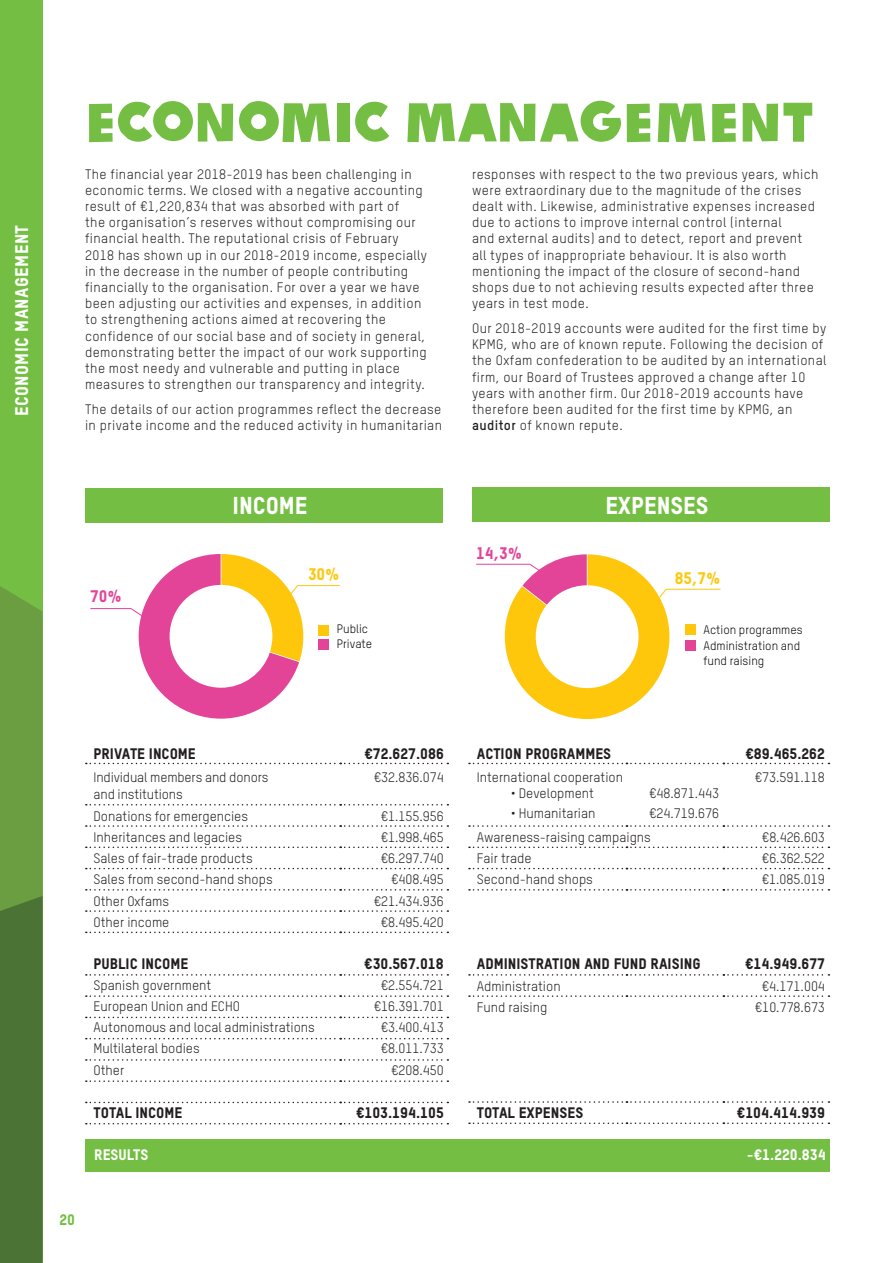
<style>
.page{position:relative;width:893px;height:1263px;background:#fff}
.page>*{position:absolute;margin:0;border:0;box-sizing:border-box;transform-origin:0 0}
.t1{font:54px "Oxfam Global Headline";color:#74bf43}
.t2{font:24px "Oxfam TSTARPRO Headline";color:#fff}
.t3{font:18px "Oxfam TSTARPRO Headline";letter-spacing:.025em;color:#fff}
.t4{font:16.5px "Oxfam TSTARPRO Headline";color:#e44498}
.t5{font:16.5px "Oxfam TSTARPRO Headline";color:#fec70c}
.t6{font:15px "Oxfam TSTARPRO Headline";color:#231f20}
.t7{font:15px "Oxfam TSTARPRO Headline";color:#fff}
.t8{font:15px "Oxfam TSTARPRO Headline";color:#74bf43}
.t9{font:13.5px/16.2px "Oxfam TSTARPRO";letter-spacing:.03em;color:#231f20}
.t10{font:13.5px "Oxfam TSTARPRO";color:#231f20}
.t11{font:13.5px/16.2px "Oxfam TSTARPRO";letter-spacing:-.01em;color:#231f20}
.t12{font:12px/14.9px "Oxfam TSTARPRO";color:#050504}
.s1{font-weight:700}
</style>
<div class="page">
<div style="left:0;top:0;width:43px;height:1263px;background:#74bf43"></div>
<svg style="left:0;top:586px;width:43px;height:677px;background:#59883a"></svg>
<svg style="left:90px;top:554px;width:250px;height:165px"></svg>
<svg style="left:476px;top:554px;width:245px;height:165px"></svg>
<div style="left:85px;top:488px;width:357px;height:34px;background:#74bf43"></div>
<div style="left:472px;top:487px;width:357px;height:35px;background:#74bf43"></div>
<svg style="left:469px;top:889px;width:360px;height:1px"></svg>
<svg style="left:469px;top:974px;width:360px;height:2px"></svg>
<svg style="left:469px;top:995px;width:360px;height:2px"></svg>
<svg style="left:469px;top:763px;width:360px;height:1px"></svg>
<svg style="left:469px;top:825px;width:360px;height:2px"></svg>
<svg style="left:469px;top:846px;width:360px;height:2px"></svg>
<svg style="left:469px;top:868px;width:360px;height:1px"></svg>
<svg style="left:469px;top:1101px;width:360px;height:2px"></svg>
<svg style="left:469px;top:1122px;width:360px;height:2px"></svg>
<div style="left:85px;top:1139px;width:744px;height:32px;background:#74bf43"></div>
<svg style="left:86px;top:1123px;width:362px;height:1px"></svg>
<svg style="left:86px;top:931px;width:362px;height:2px"></svg>
<svg style="left:86px;top:974px;width:362px;height:2px"></svg>
<svg style="left:86px;top:995px;width:362px;height:2px"></svg>
<svg style="left:86px;top:1017px;width:362px;height:1px"></svg>
<svg style="left:86px;top:1038px;width:362px;height:1px"></svg>
<svg style="left:86px;top:1059px;width:362px;height:2px"></svg>
<svg style="left:86px;top:1080px;width:362px;height:2px"></svg>
<svg style="left:86px;top:1102px;width:362px;height:1px"></svg>
<svg style="left:86px;top:763px;width:362px;height:1px"></svg>
<svg style="left:86px;top:804px;width:362px;height:1px"></svg>
<svg style="left:86px;top:825px;width:362px;height:2px"></svg>
<svg style="left:86px;top:846px;width:362px;height:2px"></svg>
<svg style="left:86px;top:868px;width:362px;height:1px"></svg>
<svg style="left:86px;top:889px;width:362px;height:1px"></svg>
<svg style="left:86px;top:910px;width:362px;height:2px"></svg>
<p class="t3" style="left:8px;top:416px;width:193px;rotate:-90deg">ECONOMIC MANAGEMENT</p>
<p class="t1" style="left:85px;top:76px;width:730px">ECONOMIC MANAGEMENT</p>
<p class="t9" style="left:85px;top:165px;width:343px">The financial year 2018-2019 has been challenging in economic terms. We closed with a negative accounting result of €1,220,834 that was absorbed with part of<br>the organisation’s reserves without compromising our financial health. The reputational crisis of February 2018 has shown up in our 2018-2019 income, especially in the decrease in the number of people contributing financially to the organisation. For over a year we have been adjusting our activities and expenses, in addition to strengthening actions aimed at recovering the confidence of our social base and of society in general, demonstrating better the impact of our work supporting the most needy and vulnerable and putting in place measures to strengthen our transparency and integrity.</p>
<p class="t9" style="left:85px;top:400px;width:359px">The details of our action programmes reflect the decrease in private income and the reduced activity in humanitarian</p>
<p class="t9" style="left:472px;top:165px;width:348px">responses with respect to the two previous years, which were extraordinary due to the magnitude of the crises dealt with. Likewise, administrative expenses increased due to actions to improve internal control (internal<br>and external audits) and to detect, report and prevent all types of inappropriate behaviour. It is also worth mentioning the impact of the closure of second-hand shops due to not achieving results expected after three years in test mode.</p>
<p class="t9" style="left:472px;top:319px;width:356px">Our 2018-2019 accounts were audited for the first time by KPMG, who are of known repute. Following the decision of the Oxfam confederation to be audited by an international firm, our Board of Trustees approved a change after 10 years with another firm. Our 2018-2019 accounts have therefore been audited for the first time by KPMG, an <span class="s1">auditor</span> of known repute.</p>
<p class="t2" style="left:232px;top:487px;width:77px">INCOME</p>
<p class="t2" style="left:605px;top:487px;width:105px">EXPENSES</p>
<p class="t4" style="left:90px;top:583px;width:33px">70%</p>
<p class="t5" style="left:308px;top:562px;width:33px">30%</p>
<p class="t12" style="left:337px;top:621px;width:37px">Public<br>Private</p>
<p class="t4" style="left:476px;top:541px;width:48px">14,3%</p>
<p class="t5" style="left:675px;top:566px;width:47px">85,7%</p>
<p class="t12" style="left:704px;top:620px;width:101px;line-height:16.4px">Action programmes<br>Administration and</p>
<p class="t12" style="left:704px;top:652px;width:62px">fund raising</p>
<p class="t6" style="left:94px;top:742px;width:104px">PRIVATE INCOME</p>
<p class="t6" style="left:364px;top:742px;width:81px">€72.627.086</p>
<p class="t11" style="left:94px;top:768px;width:176px">Individual members and donors and institutions</p>
<p class="t9" style="left:374px;top:768px;width:71px">€32.836.074</p>
<p class="t10" style="left:94px;top:806px;width:156px">Donations for emergencies</p>
<p class="t9" style="left:381px;top:807px;width:65px">€1.155.956</p>
<p class="t10" style="left:94px;top:827px;width:150px">Inheritances and legacies</p>
<p class="t9" style="left:381px;top:828px;width:65px">€1.998.465</p>
<p class="t10" style="left:94px;top:848px;width:161px">Sales of fair-trade products</p>
<p class="t9" style="left:381px;top:849px;width:65px">€6.297.740</p>
<p class="t10" style="left:94px;top:870px;width:181px">Sales from second-hand shops</p>
<p class="t9" style="left:391px;top:870px;width:54px">€408.495</p>
<p class="t10" style="left:94px;top:891px;width:77px">Other Oxfams</p>
<p class="t9" style="left:374px;top:892px;width:72px">€21.434.936</p>
<p class="t10" style="left:94px;top:912px;width:77px">Other income</p>
<p class="t9" style="left:381px;top:913px;width:65px">€8.495.420</p>
<p class="t6" style="left:94px;top:953px;width:96px">PUBLIC INCOME</p>
<p class="t6" style="left:364px;top:953px;width:81px">€30.567.018</p>
<p class="t10" style="left:94px;top:975px;width:119px">Spanish government</p>
<p class="t9" style="left:381px;top:975px;width:65px">€2.554.721</p>
<p class="t10" style="left:94px;top:996px;width:148px">European Union and ECHO</p>
<p class="t9" style="left:374px;top:997px;width:72px">€16.391.701</p>
<p class="t10" style="left:94px;top:1017px;width:223px">Autonomous and local administrations</p>
<p class="t9" style="left:381px;top:1018px;width:65px">€3.400.413</p>
<p class="t10" style="left:94px;top:1038px;width:108px">Multilateral bodies</p>
<p class="t9" style="left:381px;top:1039px;width:65px">€8.011.733</p>
<p class="t9" style="left:94px;top:1061px;width:32px">Other</p>
<p class="t9" style="left:391px;top:1061px;width:54px">€208.450</p>
<p class="t6" style="left:94px;top:1101px;width:90px">TOTAL INCOME</p>
<p class="t6" style="left:356px;top:1101px;width:89px">€103.194.105</p>
<p class="t6" style="left:477px;top:742px;width:136px">ACTION PROGRAMMES</p>
<p class="t6" style="left:745px;top:742px;width:81px">€89.465.262</p>
<p class="t10" style="left:477px;top:768px;width:148px">International cooperation</p>
<p class="t9" style="left:755px;top:768px;width:72px">€73.591.118</p>
<p class="t10" style="left:511px;top:783px;width:85px">• Development</p>
<p class="t9" style="left:649px;top:784px;width:72px">€48.871.443</p>
<p class="t10" style="left:511px;top:803px;width:86px">• Humanitarian</p>
<p class="t9" style="left:649px;top:804px;width:72px">€24.719.676</p>
<p class="t10" style="left:477px;top:827px;width:176px">Awareness-raising campaigns</p>
<p class="t9" style="left:762px;top:828px;width:65px">€8.426.603</p>
<p class="t10" style="left:477px;top:848px;width:56px">Fair trade</p>
<p class="t9" style="left:762px;top:849px;width:65px">€6.362.522</p>
<p class="t10" style="left:477px;top:870px;width:118px">Second-hand shops</p>
<p class="t9" style="left:762px;top:870px;width:65px">€1.085.019</p>
<p class="t6" style="left:477px;top:953px;width:225px">ADMINISTRATION AND FUND RAISING</p>
<p class="t6" style="left:745px;top:953px;width:81px">€14.949.677</p>
<p class="t10" style="left:477px;top:976px;width:85px">Administration</p>
<p class="t9" style="left:762px;top:977px;width:65px">€4.171.004</p>
<p class="t10" style="left:477px;top:997px;width:72px">Fund raising</p>
<p class="t9" style="left:755px;top:998px;width:72px">€10.778.673</p>
<p class="t6" style="left:477px;top:1102px;width:108px">TOTAL EXPENSES</p>
<p class="t6" style="left:737px;top:1102px;width:89px">€104.414.939</p>
<p class="t7" style="left:94px;top:1143px;width:56px">RESULTS</p>
<p class="t7" style="left:747px;top:1143px;width:80px">-€1.220.834</p>
<p class="t8" style="left:60px;top:1208px;width:17px">20</p>
</div>
